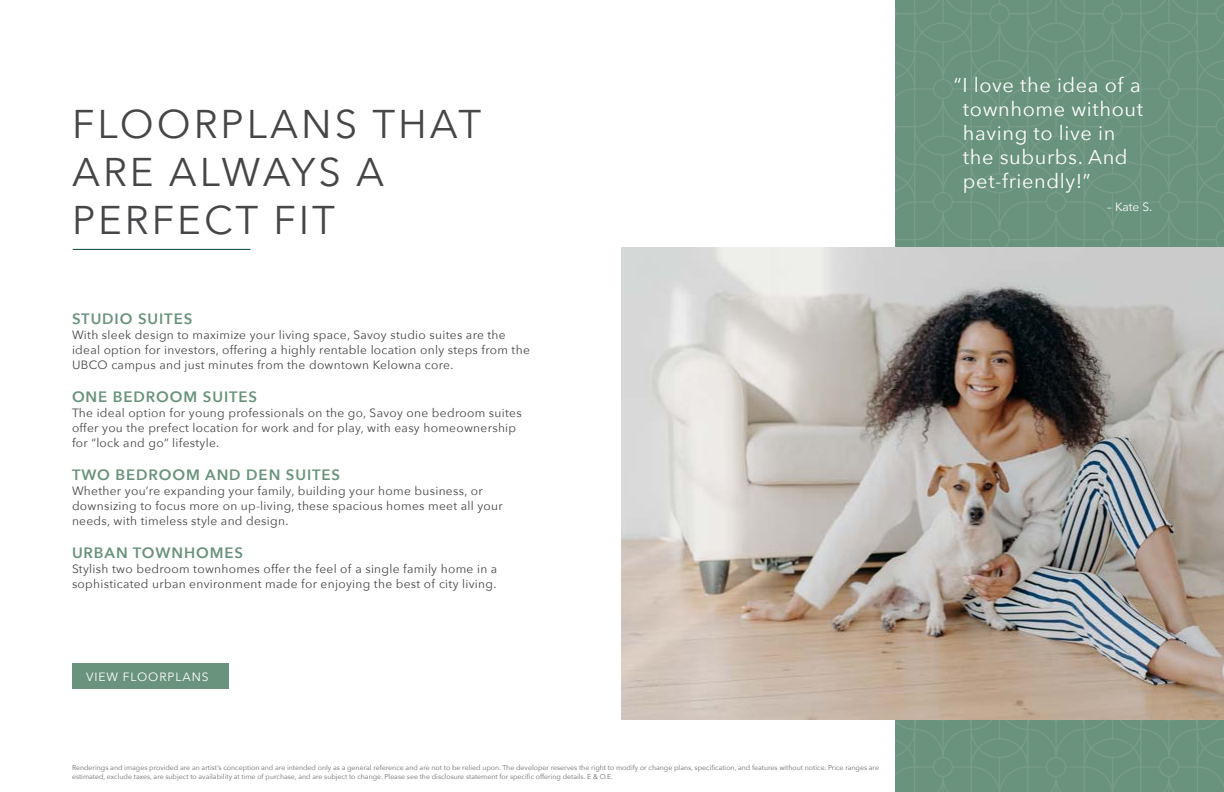
<style>
.page{position:relative;width:1224px;height:792px;background:#fff}
.page>*{position:absolute;margin:0;border:0;box-sizing:border-box;transform-origin:0 0}
.t1{font:40px/48px "Avenir Next";letter-spacing:.075em;color:#464547}
.t2{font:20px/24px "Avenir Next";letter-spacing:.03em;color:#fff}
.t3{font:600 15px "Avenir Next";letter-spacing:.06em;color:#69937c}
.t4{font:12px/15px "Avenir Next";letter-spacing:.025em;color:#464547}
.t5{font:12px "Avenir Next";letter-spacing:.075em;color:#fff}
.t6{font:7px/8.4px "Avenir Next";color:#6c6e70}
</style>
<div class="page">
<div style="left:72px;top:664px;width:156px;height:25px;background:#69937c"></div>
<div style="left:896px;top:0;width:328px;height:792px;background:linear-gradient(to right,#6b947d,#6b947d)"></div>
<img style="left:621px;top:248px;width:603px;height:472px">
<hr style="left:73px;top:249px;width:178px;height:1px;background:#00473d">
<h1 class="t1" style="left:72px;top:99px;width:411px">FLOORPLANS THAT<br>ARE ALWAYS A<br>PERFECT FIT</h1>
<p class="t3" style="left:72px;top:306px;width:122px">STUDIO SUITES</p>
<p class="t4" style="left:72px;top:327px;width:459px">With sleek design to maximize your living space, Savoy studio suites are the ideal option for investors, offering a highly rentable location only steps from the<br>UBCO campus and just minutes from the downtown Kelowna core.</p>
<p class="t3" style="left:72px;top:384px;width:187px">ONE BEDROOM SUITES</p>
<p class="t4" style="left:72px;top:405px;width:451px">The ideal option for young professionals on the go, Savoy one bedroom suites offer you the prefect location for work and for play, with easy homeownership for “lock and go” lifestyle.</p>
<p class="t3" style="left:72px;top:462px;width:270px">TWO BEDROOM AND DEN SUITES</p>
<p class="t4" style="left:72px;top:483px;width:432px">Whether you’re expanding your family, building your home business, or downsizing to focus more on up-living, these spacious homes meet all your needs, with timeless style and design.</p>
<p class="t3" style="left:72px;top:540px;width:173px">URBAN TOWNHOMES</p>
<p class="t4" style="left:72px;top:561px;width:427px">Stylish two bedroom townhomes offer the feel of a single family home in a sophisticated urban environment made for enjoying the best of city living.</p>
<p class="t5" style="left:86px;top:667px;width:124px">VIEW FLOORPLANS</p>
<p class="t6" style="left:72px;top:763px;width:809px">Renderings and images provided are an artist’s conception and are intended only as a general reference and are not to be relied upon. The developer reserves the right to modify or change plans, specification, and features without notice. Price ranges are estimated, exclude taxes, are subject to availability at time of purchase, and are subject to change. Please see the disclosure statement for specific offering details. E &amp; O.E.</p>
<h2 class="t2" style="left:963px;top:72px;width:182px;text-indent:-9px">“I love the idea of a townhome without having to live in the suburbs. And pet-friendly!”</h2>
<p class="t5" style="left:1107px;top:197px;width:47px">– Kate S.</p>
</div>
